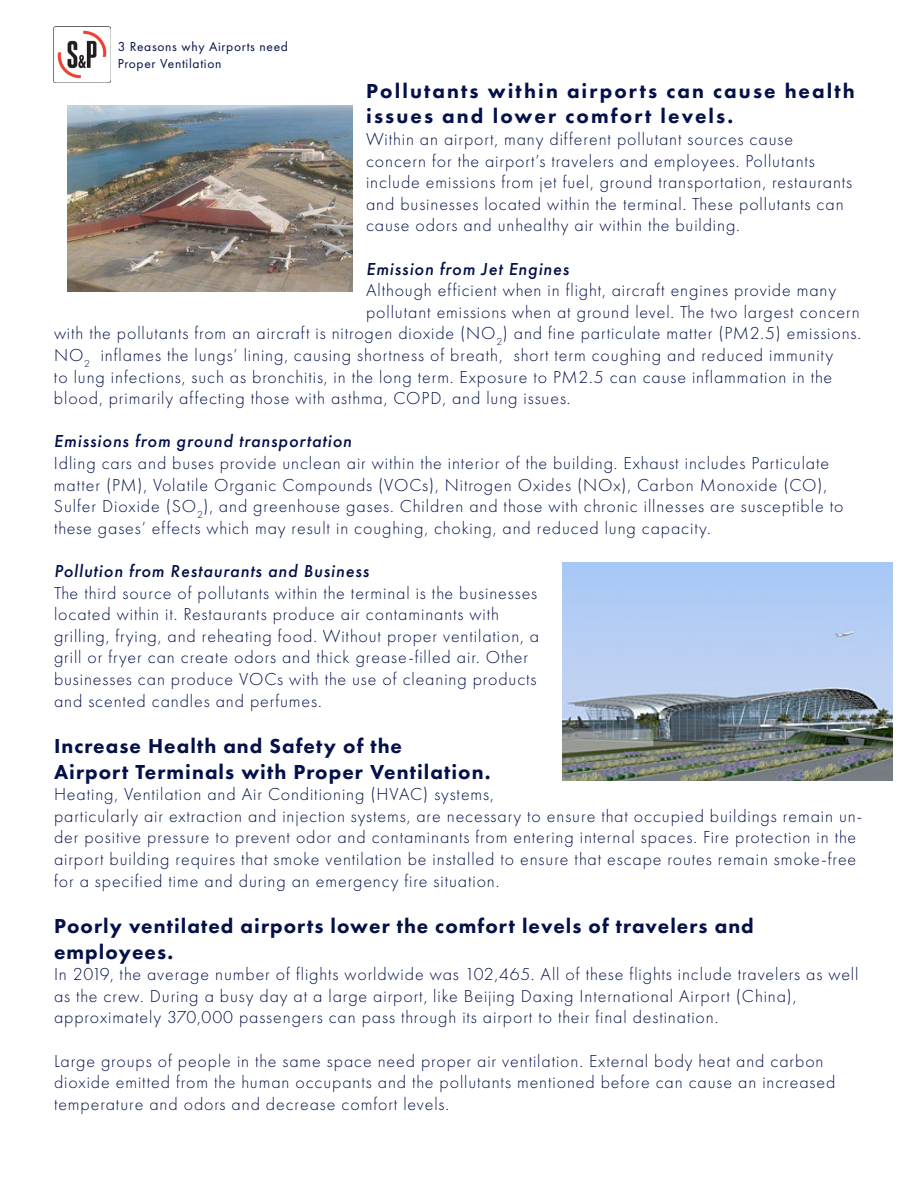
<style>
.page{position:relative;width:918px;height:1188px;background:#fff}
.page>*{position:absolute;margin:0;border:0;box-sizing:border-box;transform-origin:0 0}
.t1{font:800 21px/25.2px "Futura PT";letter-spacing:.05em;color:#041049}
.t2{font:800 21px/25.2px "Futura PT";letter-spacing:.1em;color:#041049}
.t3{font:300 18px/21.6px "Futura PT";letter-spacing:.05em;color:#041049}
.t4{font:italic 500 18px "Futura PT";letter-spacing:.05em;color:#041049}
.t5{font:13.5px/16.2px "Futura PT";letter-spacing:.05em;color:#041049}
</style>
<div class="page">
<img style="left:54px;top:27px;width:56px;height:55px">
<img style="left:68px;top:106px;width:285px;height:185px">
<img style="left:563px;top:563px;width:329px;height:218px">
<p class="t5" style="left:118px;top:39px;width:172px">3 Reasons why Airports need<br>Proper Ventilation</p>
<p class="t2" style="left:366px;top:78px;width:490px">Pollutants within airports can cause health issues and lower comfort levels.</p>
<p class="t3" style="left:366px;top:128px;width:488px">Within an airport, many different pollutant sources cause concern for the airport’s travelers and employees. Pollutants include emissions from jet fuel, ground transportation, restaurants and businesses located within the terminal. These pollutants can cause odors and unhealthy air within the building.</p>
<p class="t4" style="left:366px;top:257px;width:205px">Emission from Jet Engines</p>
<p class="t3" style="left:366px;top:280px;width:472px">Although efficient when in flight, aircraft engines provide many</p>
<p class="t3" style="left:366px;top:301px;width:495px">pollutant emissions when at ground level. The two largest concern</p>
<p class="t3" style="left:54px;top:323px;width:809px">with the pollutants from an aircraft is nitrogen dioxide (NO<sub>2</sub>) and fine particulate matter (PM2.5) emissions.</p>
<p class="t3" style="left:54px;top:344px;width:781px">NO<sub>2</sub> inflames the lungs’ lining, causing shortness of breath, short term coughing and reduced immunity</p>
<p class="t3" style="left:54px;top:366px;width:780px">to lung infections, such as bronchitis, in the long term. Exposure to PM2.5 can cause inflammation in the</p>
<p class="t3" style="left:54px;top:388px;width:518px">blood, primarily affecting those with asthma, COPD, and lung issues.</p>
<p class="t4" style="left:54px;top:430px;width:299px">Emissions from ground transportation</p>
<p class="t3" style="left:54px;top:452px;width:791px">Idling cars and buses provide unclean air within the interior of the building. Exhaust includes Particulate matter (PM), Volatile Organic Compounds (VOCs), Nitrogen Oxides (NOx), Carbon Monoxide (CO), Sulfer Dioxide (SO<sub>2</sub>), and greenhouse gases. Children and those with chronic illnesses are susceptible to these gases’ effects which may result in coughing, choking, and reduced lung capacity.</p>
<p class="t4" style="left:54px;top:560px;width:317px">Pollution from Restaurants and Business</p>
<p class="t3" style="left:54px;top:582px;width:487px">The third source of pollutants within the terminal is the businesses located within it. Restaurants produce air contaminants with grilling, frying, and reheating food. Without proper ventilation, a grill or fryer can create odors and thick grease-filled air. Other businesses can produce VOCs with the use of cleaning products and scented candles and perfumes.</p>
<p class="t1" style="left:54px;top:733px;width:438px">Increase Health and Safety of the<br>Airport Terminals with Proper Ventilation.</p>
<p class="t3" style="left:54px;top:784px;width:810px">Heating, Ventilation and Air Conditioning (HVAC) systems,<br>particularly air extraction and injection systems, are necessary to ensure that occupied buildings remain un&shy;der positive pressure to prevent odor and contaminants from entering internal spaces. Fire protection in the airport building requires that smoke ventilation be installed to ensure that escape routes remain smoke-free for a specified time and during an emergency fire situation.</p>
<p class="t1" style="left:54px;top:913px;width:701px">Poorly ventilated airports lower the comfort levels of travelers and employees.</p>
<p class="t3" style="left:54px;top:964px;width:806px">In 2019, the average number of flights worldwide was 102,465. All of these flights include travelers as well as the crew. During a busy day at a large airport, like Beijing Daxing International Airport (China), approximately 370,000 passengers can pass through its airport to their final destination.</p>
<p class="t3" style="left:54px;top:1050px;width:783px">Large groups of people in the same space need proper air ventilation. External body heat and carbon dioxide emitted from the human occupants and the pollutants mentioned before can cause an increased temperature and odors and decrease comfort levels.</p>
</div>
